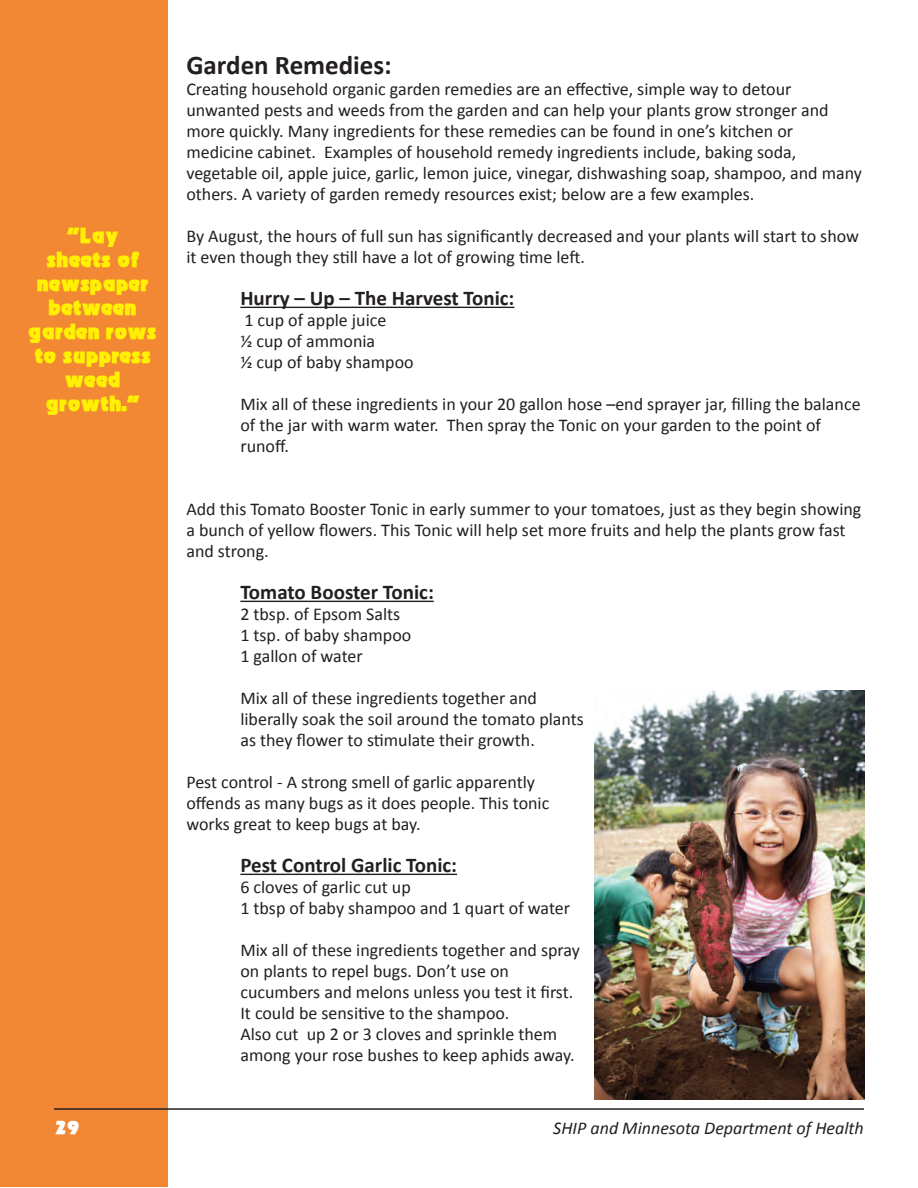
<style>
.page{position:relative;width:918px;height:1188px;background:#fff}
.page>*{position:absolute;margin:0;border:0;box-sizing:border-box;transform-origin:0 0}
.t1{font:700 27px "Calibri";color:#231f20}
.t2{font:700 21px "Calibri";color:#231f20}
.t3{font:21px/24px "Thimba Display S Si";color:#fff101;text-align:center}
.t4{font:18px/21px "Calibri";color:#231f20}
.t5{font:italic 18px "Calibri";color:#231f20}
.t6{font:18px "Thimba Display S Si";color:#fff}
</style>
<div class="page">
<div style="left:0;top:0;width:168px;height:1187px;background:#f28833"></div>
<hr style="left:54px;top:1108px;width:810px;height:2px;background:#231f20">
<hr style="left:240px;top:307px;width:274px;height:1px;background:#231f20">
<hr style="left:240px;top:601px;width:194px;height:1px;background:#231f20">
<hr style="left:240px;top:874px;width:217px;height:1px;background:#231f20">
<img style="left:594px;top:691px;width:270px;height:408px">
<p class="t3" style="left:29px;top:224px;width:130px">“Lay<br>sheets of newspaper between garden rows to suppress weed growth.”</p>
<h1 class="t1" style="left:186px;top:49px;width:207px">Garden Remedies:</h1>
<p class="t4" style="left:186px;top:80px;width:677px">Creating household organic garden remedies are an effective, simple way to detour unwanted pests and weeds from the garden and can help your plants grow stronger and more quickly. Many ingredients for these remedies can be found in one’s kitchen or medicine cabinet. Examples of household remedy ingredients include, baking soda, vegetable oil, apple juice, garlic, lemon juice, vinegar, dishwashing soap, shampoo, and many others. A variety of garden remedy resources exist; below are a few examples.</p>
<p class="t4" style="left:186px;top:227px;width:674px">By August, the hours of full sun has significantly decreased and your plants will start to show it even though they still have a lot of growing time left.</p>
<p class="t2" style="left:240px;top:285px;width:276px">Hurry – Up – The Harvest Tonic:</p>
<p class="t4" style="left:240px;top:311px;width:175px">1 cup of apple juice<br>½ cup of ammonia<br>½ cup of baby shampoo</p>
<p class="t4" style="left:240px;top:395px;width:622px">Mix all of these ingredients in your 20 gallon hose –end sprayer jar, filling the balance of the jar with warm water. Then spray the Tonic on your garden to the point of runoff.</p>
<p class="t4" style="left:186px;top:500px;width:677px">Add this Tomato Booster Tonic in early summer to your tomatoes, just as they begin showing a bunch of yellow flowers. This Tonic will help set more fruits and help the plants grow fast and strong.</p>
<p class="t2" style="left:240px;top:579px;width:195px">Tomato Booster Tonic:</p>
<p class="t4" style="left:240px;top:605px;width:172px">2 tbsp. of Epsom Salts<br>1 tsp. of baby shampoo<br>1 gallon of water</p>
<p class="t4" style="left:240px;top:689px;width:345px">Mix all of these ingredients together and liberally soak the soil around the tomato plants as they flower to stimulate their growth.</p>
<p class="t4" style="left:186px;top:773px;width:365px">Pest control - A strong smell of garlic apparently offends as many bugs as it does people. This tonic works great to keep bugs at bay.</p>
<p class="t2" style="left:240px;top:852px;width:218px">Pest Control Garlic Tonic:</p>
<p class="t4" style="left:240px;top:878px;width:331px">6 cloves of garlic cut up<br>1 tbsp of baby shampoo and 1 quart of water</p>
<p class="t4" style="left:240px;top:941px;width:341px">Mix all of these ingredients together and spray on plants to repel bugs. Don’t use on cucumbers and melons unless you test it first.<br>It could be sensitive to the shampoo.<br>Also cut up 2 or 3 cloves and sprinkle them among your rose bushes to keep aphids away.</p>
<p class="t6" style="left:54px;top:1118px;width:27px">29</p>
<p class="t5" style="left:553px;top:1120px;width:312px">SHIP and Minnesota Department of Health</p>
</div>
